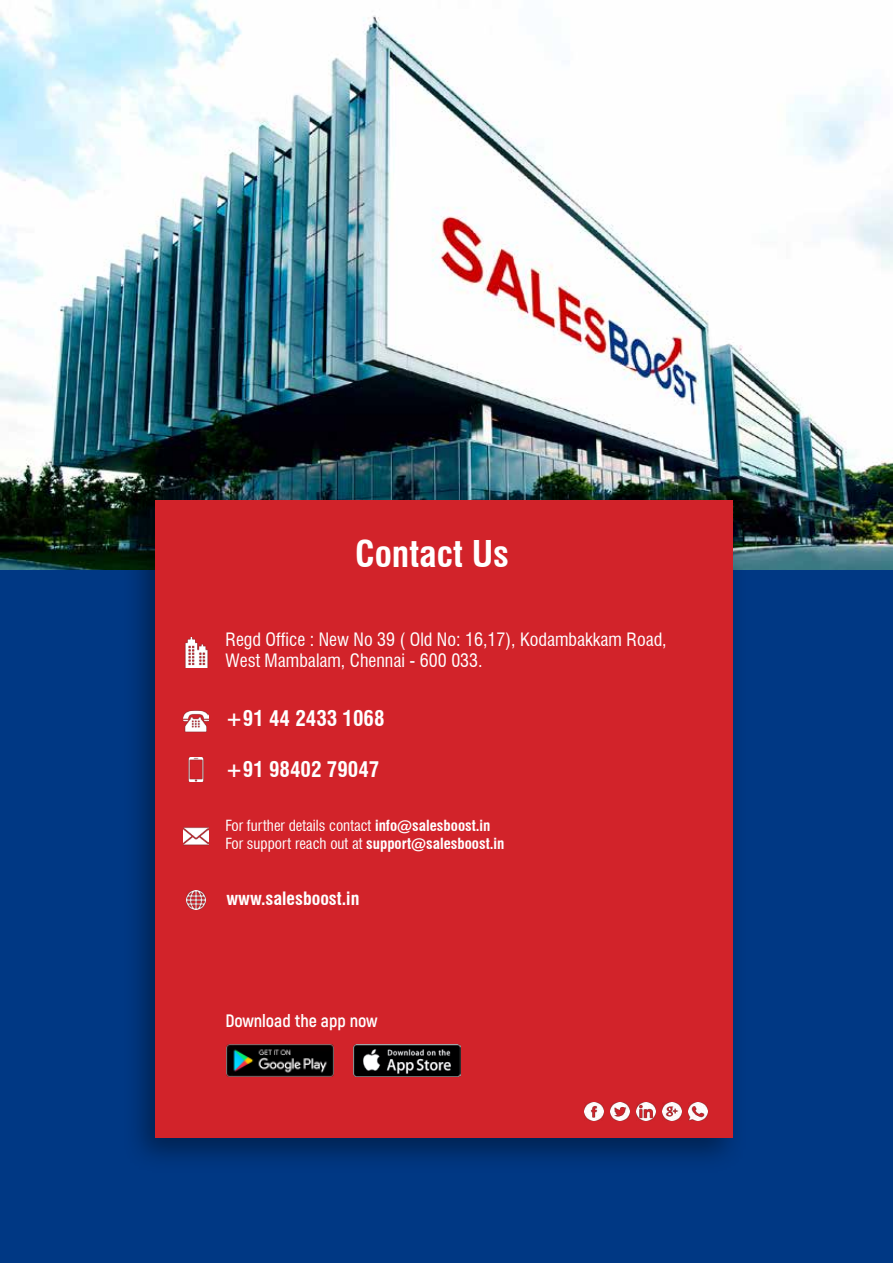
<style>
.page{position:relative;width:893px;height:1263px;background:#fff}
.page>*{position:absolute;margin:0;border:0;box-sizing:border-box;transform-origin:0 0}
.t1{font:700 condensed 36px "Swiss 721 BT";color:#fff}
.t2{font:700 condensed 21px "Swiss 721 BT";color:#fff}
.t3{font:condensed 18px/21.6px "Swiss 721 BT";color:#fff}
.t4{font:700 condensed 18px "Swiss 721 BT";color:#fff}
.t5{font:700 18px "Akrobat";color:#fff}
.t6{font:condensed 15px/18px "Swiss 721 BT";color:#fff}
.s1{font-weight:700}
</style>
<div class="page">
<img style="left:0;top:0;width:893px;height:571px">
<div style="left:0;top:571px;width:893px;height:692px;background:#003884"></div>
<div style="left:122px;top:488px;width:625px;height:686px;background:#000;opacity:.39"></div>
<div style="left:155px;top:500px;width:578px;height:638px;background:#d2232a"></div>
<img style="left:226px;top:1045px;width:107px;height:32px">
<img style="left:354px;top:1045px;width:107px;height:31px">
<img style="left:184px;top:637px;width:25px;height:30px">
<img style="left:184px;top:710px;width:24px;height:23px">
<img style="left:188px;top:757px;width:16px;height:25px">
<img style="left:184px;top:827px;width:24px;height:19px">
<img style="left:187px;top:891px;width:18px;height:18px">
<img style="left:585px;top:1102px;width:18px;height:18px">
<img style="left:611px;top:1102px;width:18px;height:18px">
<img style="left:637px;top:1102px;width:18px;height:18px">
<img style="left:663px;top:1102px;width:18px;height:18px">
<img style="left:689px;top:1102px;width:18px;height:18px">
<h1 class="t1" style="left:355px;top:533px;width:156px">Contact Us</h1>
<p class="t3" style="left:226px;top:628px;width:443px">Regd Office : New No 39 ( Old No: 16,17), Kodambakkam Road,<br>West Mambalam, Chennai - 600 033.</p>
<h2 class="t2" style="left:225px;top:706px;width:161px">+91 44 2433 1068</h2>
<h2 class="t2" style="left:225px;top:756px;width:155px">+91 98402 79047</h2>
<p class="t6" style="left:225px;top:816px;width:281px">For further details contact <span class="s1">info@salesboost.in<br></span>For support reach out at <span class="s1">support@salesboost.in</span></p>
<p class="t4" style="left:226px;top:888px;width:134px">www.salesboost.in</p>
<p class="t5" style="left:225px;top:1010px;width:154px">Download the app now</p>
</div>
